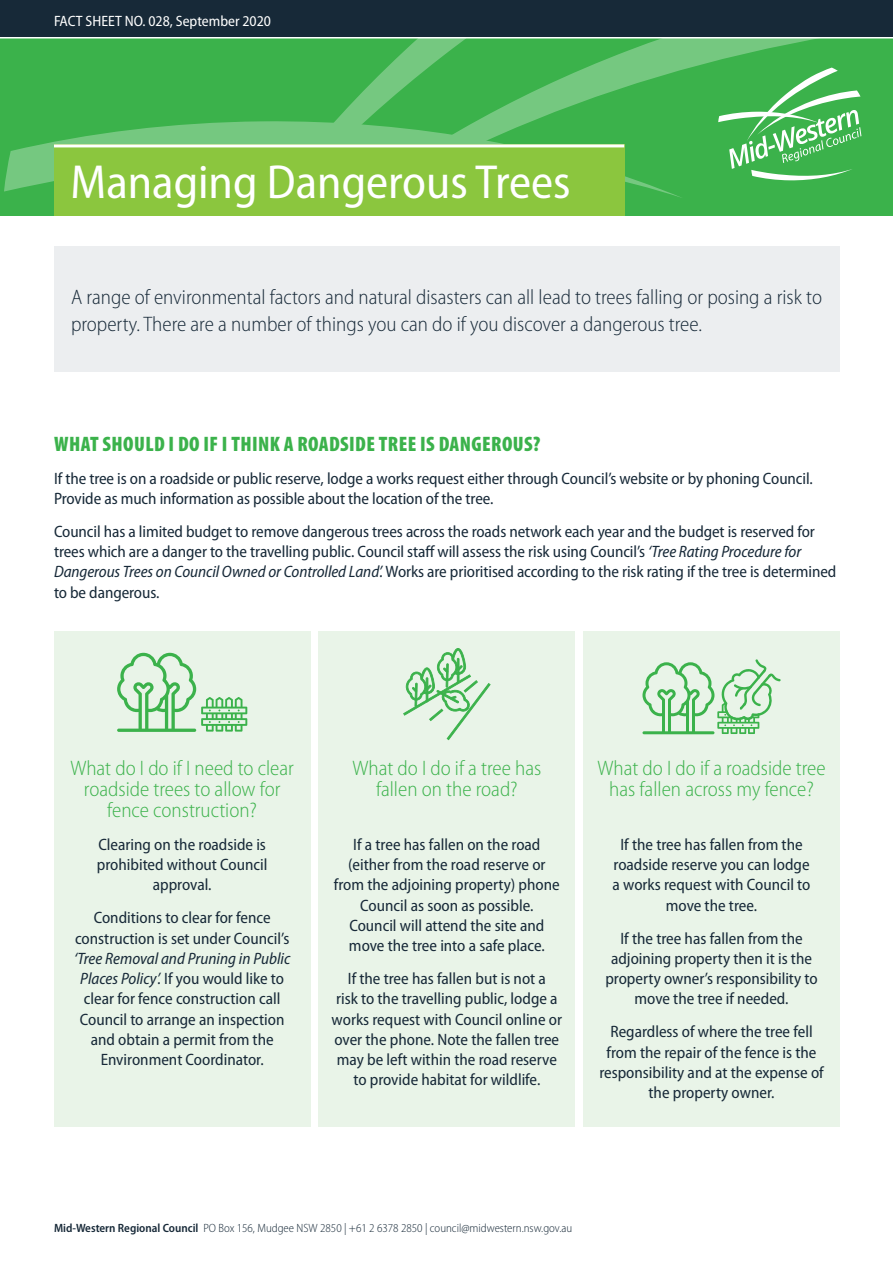
<style>
.page{position:relative;width:893px;height:1263px;background:#fff}
.page>*{position:absolute;margin:0;border:0;box-sizing:border-box;transform-origin:0 0}
.Main_heading_MWRC_Fa{font:semi-condensed 48px "Myriad Pro";color:#fff}
.t1{font:300 semi-condensed 21px/27px "Myriad Pro";color:#172938}
.Minor_subheading_MWR{font:300 semi-condensed 21px/21px "Myriad Pro";color:#3bb24b;text-align:center}
.Subheading_MWRC_Fact{font:900 condensed 21px "Myriad Pro";letter-spacing:.02em;color:#3bb24b}
.Paragraph_text_MWRC{font:semi-condensed 16.5px/20.2px "Myriad Pro";color:#172938;text-align:center}
.t2{font:semi-condensed 15px "Myriad Pro";color:#fff}
.t3{font:300 semi-condensed 12px "Myriad Pro";color:#172938}
.s1{font-style:italic}
.s2{font-weight:600}
</style>
<div class="page">
<div style="left:0;top:0;width:893px;height:216px;background:#3bb24b"></div>
<hr style="left:0;top:35px;width:893px;height:3px;background:#fff">
<svg style="left:4px;top:121px;width:260px;height:71px;fill:#75c880"></svg>
<svg style="left:264px;top:38px;width:629px;height:178px"></svg>
<div style="left:54px;top:144px;width:570px;height:72px;background:#8bc63e"></div>
<hr style="left:54px;top:144px;width:570px;height:3px;background:#fff">
<div style="left:0;top:0;width:893px;height:37px;background:#172938"></div>
<div style="left:54px;top:631px;width:256px;height:496px;background:#e9f4e8"></div>
<div style="left:319px;top:631px;width:256px;height:496px;background:#e9f4e8"></div>
<div style="left:583px;top:631px;width:257px;height:496px;background:#e9f4e8"></div>
<div style="left:54px;top:246px;width:785px;height:126px;background:#eceef0"></div>
<svg style="left:117px;top:653px;width:130px;height:79px"></svg>
<svg style="left:403px;top:648px;width:88px;height:92px"></svg>
<svg style="left:642px;top:659px;width:139px;height:75px"></svg>
<p class="t2" style="left:54px;top:12px;width:218px">FACT SHEET NO. 028, September 2020</p>
<p class="Main_heading_MWRC_Fa" style="left:71px;top:153px;width:502px">Managing Dangerous Trees</p>
<p class="t1" style="left:71px;top:283px;width:752px">A range of environmental factors and natural disasters can all lead to trees falling or posing a risk to property. There are a number of things you can do if you discover a dangerous tree.</p>
<p class="Subheading_MWRC_Fact" style="left:54px;top:430px;width:487px">WHAT SHOULD I DO IF I THINK A ROADSIDE TREE IS DANGEROUS?</p>
<p class="Paragraph_text_MWRC" style="left:54px;top:468px;width:760px;text-align:left">If the tree is on a roadside or public reserve, lodge a works request either through Council’s website or by phoning Council.<br>Provide as much information as possible about the location of the tree.</p>
<p class="Paragraph_text_MWRC" style="left:54px;top:521px;width:784px;text-align:left">Council has a limited budget to remove dangerous trees across the roads network each year and the budget is reserved for trees which are a danger to the travelling public. Council staff will assess the risk using Council’s <span class="s1">‘Tree Rating Procedure for Dangerous Trees on Council Owned or Controlled Land’.</span> Works are prioritised according to the risk rating if the tree is determined to be dangerous.</p>
<p class="Minor_subheading_MWR" style="left:70px;top:757px;width:225px">What do I do if I need to clear roadside trees to allow for fence construction?</p>
<p class="Paragraph_text_MWRC" style="left:97px;top:834px;width:172px">Clearing on the roadside is prohibited without Council approval.</p>
<p class="Paragraph_text_MWRC" style="left:74px;top:907px;width:218px">Conditions to clear for fence construction is set under Council’s <span class="s1">‘Tree Removal and Pruning in Public<br>Places Policy’.</span> If you would like to clear for fence construction call<br>Council to arrange an inspection and obtain a permit from the<br>Environment Coordinator.</p>
<p class="Minor_subheading_MWR" style="left:352px;top:757px;width:190px">What do I do if a tree has fallen on the road?</p>
<p class="Paragraph_text_MWRC" style="left:334px;top:834px;width:227px">If a tree has fallen on the road (either from the road reserve or from the adjoining property) phone<br>Council as soon as possible.<br>Council will attend the site and move the tree into a safe place.</p>
<p class="Paragraph_text_MWRC" style="left:332px;top:968px;width:232px">If the tree has fallen but is not a<br>risk to the travelling public, lodge a works request with Council online or over the phone. Note the fallen tree may be left within the road reserve to provide habitat for wildlife.</p>
<p class="Minor_subheading_MWR" style="left:598px;top:757px;width:229px">What do I do if a roadside tree has fallen across my fence?</p>
<p class="Paragraph_text_MWRC" style="left:613px;top:834px;width:199px">If the tree has fallen from the roadside reserve you can lodge a works request with Council to move the tree.</p>
<p class="Paragraph_text_MWRC" style="left:605px;top:928px;width:214px">If the tree has fallen from the adjoining property then it is the property owner’s responsibility to move the tree if needed.</p>
<p class="Paragraph_text_MWRC" style="left:599px;top:1021px;width:226px">Regardless of where the tree fell from the repair of the fence is the responsibility and at the expense of the property owner.</p>
<p class="t3" style="left:54px;top:1220px;width:520px"><span class="s2">Mid-Western Regional Council</span> PO Box 156, Mudgee NSW 2850 | +61 2 6378 2850 | council@midwestern.nsw.gov.au</p>
</div>
